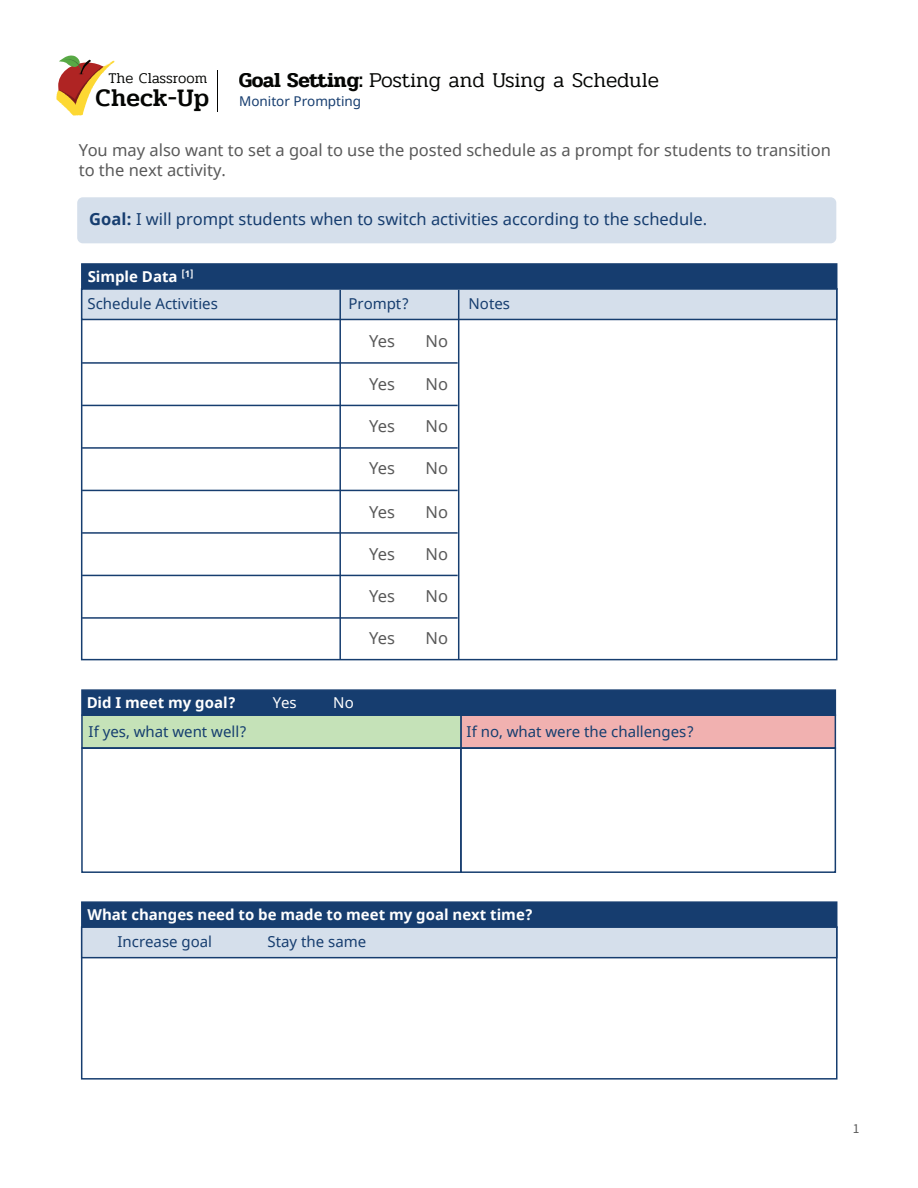
<style>
.page{position:relative;width:918px;height:1188px;background:#fff}
.page>*{position:absolute;margin:0;border:0;box-sizing:border-box;transform-origin:0 0}
.t1{font:500 25.05px "Pridi";color:#040503}
.t2{font:300 21px "Pridi";color:#040503}
.t3{font:16.5px/19.8px "Noto Sans";color:#595959}
.t4{font:16.5px "Noto Sans";color:#163d6f}
.t5{font:15px/27px "Noto Sans";color:#163d6f}
.t6{font:700 15px "Noto Sans";color:#fff}
.t7{font:15px "Noto Sans";color:#153e6f}
.t8{font:15px "Noto Sans";color:#fff}
.t9{font:300 14.85px "Pridi";letter-spacing:.01em;color:#040503}
.t10{font:13.5px "Noto Sans";color:#163d6f}
.t11{font:12px "Noto Sans JP";color:#595959}
.s1{font-weight:600}
.s2{font-weight:700}
.s3{font-weight:700;color:#fff}
</style>
<div class="page">
<div style="left:77px;top:197px;width:759px;height:46px;background:#d5dfeb;border-radius:6px"></div>
<hr style="left:217px;top:70px;width:1px;height:41px;background:#040503">
<svg style="left:56px;top:55px;width:59px;height:61px"></svg>
<div style="left:81px;top:901px;width:756px;height:27px;background:#163d6f;border:2px solid #163d6f"></div>
<div style="left:81px;top:926px;width:757px;height:154px;border:2px solid #163d6f"></div>
<div style="left:81px;top:926px;width:757px;height:32px;background:#d5dfeb;border:2px solid #163d6f"></div>
<div style="left:81px;top:263px;width:756px;height:27px;background:#163d6f;border:2px solid #163d6f"></div>
<div style="left:81px;top:288px;width:757px;height:32px;background:#d5dfeb;border:2px solid #163d6f"></div>
<div style="left:81px;top:689px;width:755px;height:27px;background:#163d6f;border:2px solid #163d6f"></div>
<div style="left:460px;top:714px;width:376px;height:35px;background:#f1b1b0;border:2px solid #163d6f"></div>
<div style="left:81px;top:714px;width:381px;height:35px;background:#c5e2b8;border:2px solid #163d6f"></div>
<div style="left:460px;top:747px;width:376px;height:126px;border:2px solid #163d6f"></div>
<div style="left:81px;top:747px;width:381px;height:126px;border:2px solid #163d6f"></div>
<hr style="left:458px;top:290px;width:1px;height:370px;background:#163d6f">
<hr style="left:339px;top:290px;width:2px;height:370px;background:#163d6f">
<hr style="left:82px;top:362px;width:376px;height:2px;background:#163d6f">
<hr style="left:82px;top:405px;width:376px;height:1px;background:#163d6f">
<hr style="left:82px;top:447px;width:376px;height:2px;background:#163d6f">
<hr style="left:82px;top:490px;width:376px;height:1px;background:#163d6f">
<hr style="left:82px;top:532px;width:376px;height:2px;background:#163d6f">
<hr style="left:82px;top:617px;width:376px;height:2px;background:#163d6f">
<hr style="left:82px;top:575px;width:376px;height:1px;background:#163d6f">
<p class="t9" style="left:108px;top:68px;width:101px">The Classroom</p>
<p class="t2" style="left:239px;top:65px;width:422px"><span class="s1">Goal Setting:</span> Posting and Using a Schedule</p>
<h1 class="t1" style="left:96px;top:80px;width:115px">Check-Up</h1>
<p class="t3" style="left:79px;top:141px;width:754px">You may also want to set a goal to use the posted schedule as a prompt for students to transition to the next activity.</p>
<p class="t10" style="left:239px;top:92px;width:124px">Monitor Prompting</p>
<p class="t4" style="left:89px;top:208px;width:619px"><span class="s2">Goal:</span> I will prompt students when to switch activities according to the schedule.</p>
<p class="t5" style="left:88px;top:263px;width:132px"><span class="s3">Simple Data</span> <sup>[1]<br></sup>Schedule Activities</p>
<p class="t5" style="left:349px;top:290px;width:62px">Prompt?</p>
<p class="t5" style="left:469px;top:290px;width:43px">Notes</p>
<p class="t3" style="left:369px;top:331px;width:28px">Yes</p>
<p class="t3" style="left:426px;top:331px;width:24px">No</p>
<p class="t3" style="left:369px;top:375px;width:28px">Yes</p>
<p class="t3" style="left:426px;top:375px;width:24px">No</p>
<p class="t3" style="left:369px;top:417px;width:28px">Yes</p>
<p class="t3" style="left:426px;top:417px;width:24px">No</p>
<p class="t3" style="left:369px;top:459px;width:28px">Yes</p>
<p class="t3" style="left:426px;top:459px;width:24px">No</p>
<p class="t3" style="left:369px;top:502px;width:28px">Yes</p>
<p class="t3" style="left:426px;top:502px;width:24px">No</p>
<p class="t3" style="left:369px;top:544px;width:28px">Yes</p>
<p class="t3" style="left:426px;top:544px;width:24px">No</p>
<p class="t3" style="left:369px;top:586px;width:28px">Yes</p>
<p class="t3" style="left:426px;top:586px;width:24px">No</p>
<p class="t3" style="left:369px;top:628px;width:28px">Yes</p>
<p class="t3" style="left:426px;top:628px;width:24px">No</p>
<p class="t6" style="left:86px;top:692px;width:151px">Did I meet my goal?</p>
<p class="t8" style="left:273px;top:692px;width:25px">Yes</p>
<p class="t8" style="left:333px;top:692px;width:22px">No</p>
<p class="t7" style="left:89px;top:721px;width:160px">If yes, what went well?</p>
<p class="t7" style="left:467px;top:721px;width:229px">If no, what were the challenges?</p>
<p class="t6" style="left:88px;top:904px;width:447px">What changes need to be made to meet my goal next time?</p>
<p class="t5" style="left:118px;top:929px;width:96px">Increase goal</p>
<p class="t5" style="left:268px;top:929px;width:100px">Stay the same</p>
<p class="t11" style="left:853px;top:1122px;width:8px">1</p>
</div>
